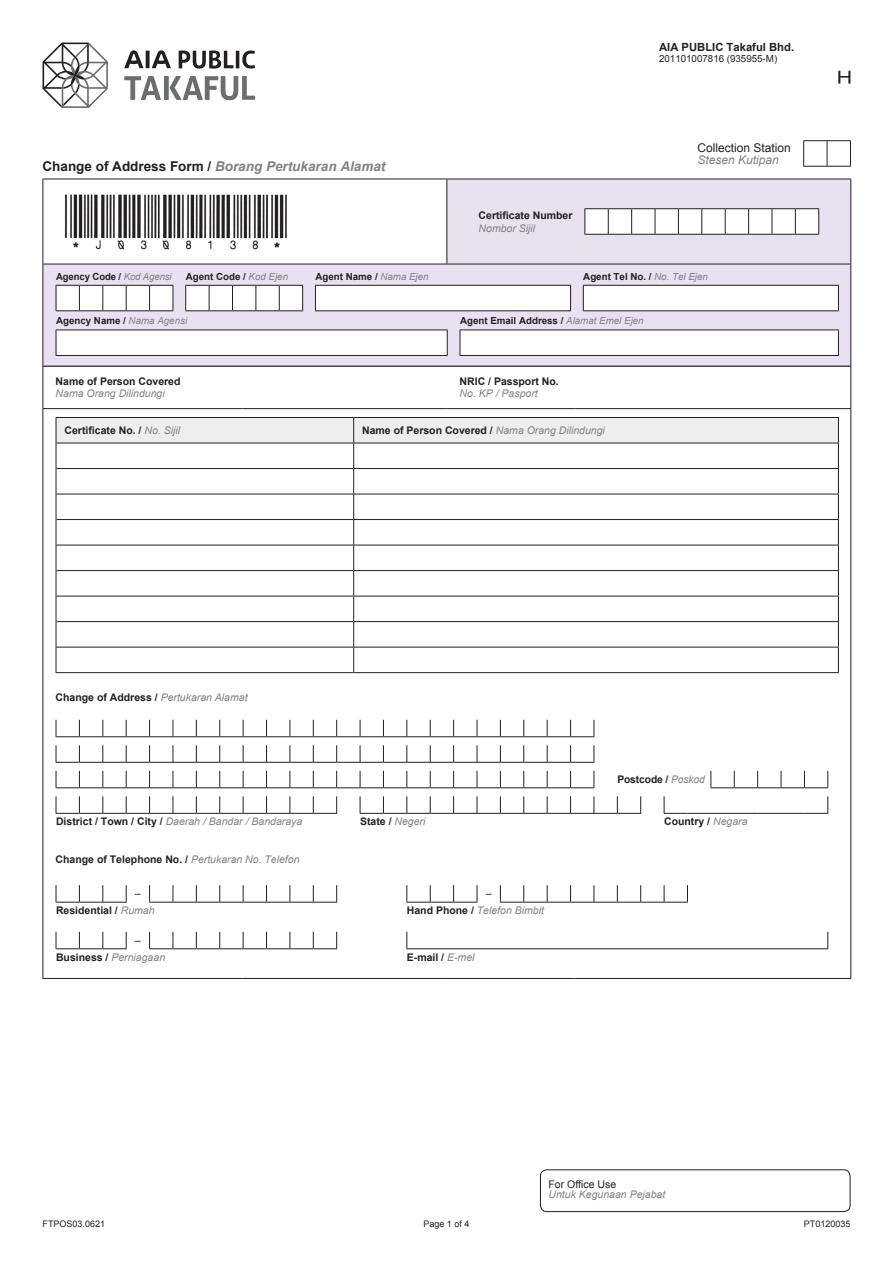
<style>
.page{position:relative;width:893px;height:1263px;background:#fff}
.page>*{position:absolute;margin:0;border:0;box-sizing:border-box;transform-origin:0 0}
.t1{font:italic 700 13.5px "Arial";color:#808285}
.t2{font:12px "Arial";color:#231f20}
.t3{font:italic 12px "Arial";color:#808285}
.t4{font:700 11.25px "Arial";color:#231f20}
.t5{font:700 10.5px "Arial";color:#231f20}
.t6{font:italic 10.5px/16.6px "Arial";color:#808285}
.t7{font:10.5px "Arial";color:#231f20}
.t8{font:700 9.75px "Arial";color:#231f20}
.t9{font:9.75px "Arial";color:#231f20}
.t10{font:9px "Arial";color:#231f20}
.s1{font-style:normal;color:#231f20}
.s2{font-weight:400;font-style:italic;color:#808285}
.s3{font-weight:700;font-style:normal;color:#231f20}
</style>
<div class="page">
<svg style="left:838px;top:71px;width:12px;height:13px"></svg>
<svg style="left:124px;top:50px;width:47px;height:18px"></svg>
<svg style="left:179px;top:51px;width:76px;height:18px"></svg>
<svg style="left:124px;top:76px;width:131px;height:24px"></svg>
<svg style="left:43px;top:43px;width:65px;height:65px"></svg>
<svg style="left:803px;top:140px;width:48px;height:27px"></svg>
<hr style="left:43px;top:366px;width:1px;height:42px;background:#231f20">
<hr style="left:850px;top:366px;width:1px;height:42px;background:#231f20">
<hr style="left:43px;top:408px;width:200px;height:1px;background:#231f20">
<hr style="left:43px;top:409px;width:1px;height:276px;background:#231f20">
<hr style="left:243px;top:408px;width:204px;height:1px;background:#231f20">
<hr style="left:447px;top:408px;width:127px;height:1px;background:#231f20">
<hr style="left:574px;top:408px;width:277px;height:1px;background:#231f20">
<hr style="left:850px;top:409px;width:1px;height:276px;background:#231f20">
<hr style="left:43px;top:685px;width:1px;height:293px;background:#231f20">
<hr style="left:850px;top:685px;width:1px;height:293px;background:#231f20">
<hr style="left:43px;top:978px;width:200px;height:1px;background:#231f20">
<hr style="left:243px;top:978px;width:204px;height:1px;background:#231f20">
<hr style="left:447px;top:978px;width:127px;height:1px;background:#231f20">
<hr style="left:574px;top:978px;width:277px;height:1px;background:#231f20">
<hr style="left:354px;top:672px;width:485px;height:1px;background:#231f20">
<hr style="left:56px;top:672px;width:298px;height:1px;background:#231f20">
<svg style="left:56px;top:417px;width:783px;height:255px"></svg>
<svg style="left:56px;top:737px;width:772px;height:76px"></svg>
<svg style="left:56px;top:720px;width:539px;height:17px"></svg>
<svg style="left:56px;top:745px;width:539px;height:18px"></svg>
<svg style="left:56px;top:771px;width:539px;height:17px"></svg>
<svg style="left:710px;top:771px;width:118px;height:17px"></svg>
<svg style="left:56px;top:796px;width:281px;height:18px"></svg>
<svg style="left:360px;top:796px;width:281px;height:18px"></svg>
<svg style="left:664px;top:796px;width:164px;height:18px"></svg>
<svg style="left:56px;top:885px;width:632px;height:18px"></svg>
<svg style="left:56px;top:932px;width:772px;height:17px"></svg>
<hr style="left:406px;top:948px;width:422px;height:1px;background:#231f20">
<svg style="left:44px;top:180px;width:806px;height:186px;fill:#e8e1ef"></svg>
<hr style="left:43px;top:264px;width:1px;height:102px;background:#231f20">
<hr style="left:850px;top:264px;width:1px;height:102px;background:#231f20">
<hr style="left:43px;top:179px;width:404px;height:1px;background:#231f20">
<hr style="left:447px;top:179px;width:404px;height:1px;background:#231f20">
<hr style="left:446px;top:179px;width:1px;height:85px;background:#231f20">
<hr style="left:850px;top:179px;width:1px;height:85px;background:#231f20">
<hr style="left:43px;top:264px;width:404px;height:1px;background:#231f20">
<hr style="left:447px;top:264px;width:404px;height:1px;background:#231f20">
<hr style="left:43px;top:366px;width:404px;height:1px;background:#231f20">
<hr style="left:447px;top:366px;width:404px;height:1px;background:#231f20">
<hr style="left:43px;top:179px;width:1px;height:85px;background:#231f20">
<img style="left:64px;top:193px;width:224px;height:57px">
<svg style="left:584px;top:208px;width:235px;height:27px"></svg>
<svg style="left:56px;top:285px;width:783px;height:26px"></svg>
<hr style="left:583px;top:310px;width:256px;height:1px;background:#231f20">
<hr style="left:56px;top:355px;width:392px;height:1px;background:#231f20">
<svg style="left:56px;top:330px;width:783px;height:25px"></svg>
<hr style="left:460px;top:355px;width:379px;height:1px;background:#231f20">
<div style="left:540px;top:1169px;width:310px;height:43px;border:1px solid #231f20;border-radius:6px"></div>
<p class="t1" style="left:43px;top:157px;width:344px"><span class="s1">Change of Address Form /</span> Borang Pertukaran Alamat</p>
<p class="t5" style="left:479px;top:208px;width:95px">Certificate Number</p>
<p class="t6" style="left:479px;top:220px;width:58px">Nombor Sijil</p>
<p class="t4" style="left:659px;top:39px;width:137px">AIA PUBLIC Takaful Bhd.</p>
<p class="t9" style="left:659px;top:53px;width:120px">201101007816 (935955-M)</p>
<p class="t2" style="left:697px;top:140px;width:95px">Collection Station</p>
<p class="t3" style="left:697px;top:152px;width:83px">Stesen Kutipan</p>
<p class="t8" style="left:56px;top:270px;width:117px">Agency Code / <span class="s2">Kod Agensi</span></p>
<p class="t8" style="left:186px;top:270px;width:104px">Agent Code / <span class="s2">Kod Ejen</span></p>
<p class="t8" style="left:315px;top:270px;width:115px">Agent Name / <span class="s2">Nama Ejen</span></p>
<p class="t8" style="left:583px;top:270px;width:126px">Agent Tel No. / <span class="s2">No. Tel Ejen</span></p>
<p class="t8" style="left:56px;top:314px;width:133px">Agency Name / <span class="s2">Nama Agensi</span></p>
<p class="t8" style="left:460px;top:314px;width:185px">Agent Email Address / <span class="s2">Alamat Emel Ejen</span></p>
<p class="t5" style="left:56px;top:374px;width:126px">Name of Person Covered</p>
<p class="t6" style="left:56px;top:386px;width:111px">Nama Orang Dilindungi</p>
<p class="t5" style="left:460px;top:374px;width:101px">NRIC / Passport No.</p>
<p class="t6" style="left:460px;top:386px;width:80px">No. KP / Pasport</p>
<p class="t5" style="left:65px;top:423px;width:117px">Certificate No. / <span class="s2">No. Sijil</span></p>
<p class="t5" style="left:362px;top:423px;width:244px">Name of Person Covered / <span class="s2">Nama Orang Dilindungi</span></p>
<p class="t5" style="left:56px;top:690px;width:193px">Change of Address / <span class="s2">Pertukaran Alamat</span></p>
<p class="t5" style="left:617px;top:772px;width:89px">Postcode / <span class="s2">Poskod</span></p>
<p class="t6" style="left:56px;top:813px;width:248px"><span class="s3">District / Town / City /</span> Daerah / Bandar / Bandaraya</p>
<p class="t5" style="left:360px;top:814px;width:67px">State / <span class="s2">Negeri</span></p>
<p class="t5" style="left:664px;top:814px;width:85px">Country / <span class="s2">Negara</span></p>
<p class="t5" style="left:56px;top:852px;width:245px">Change of Telephone No. / <span class="s2">Pertukaran No. Telefon</span></p>
<p class="t7" style="left:135px;top:887px;width:7px">–</p>
<p class="t7" style="left:486px;top:887px;width:7px">–</p>
<p class="t5" style="left:56px;top:903px;width:100px">Residential / <span class="s2">Rumah</span></p>
<p class="t6" style="left:407px;top:902px;width:139px"><span class="s3">Hand Phone /</span> Telefon Bimbit</p>
<p class="t6" style="left:56px;top:932px;width:111px;text-indent:79px"><span class="s1">–<br></span><span class="s3">Business /</span> Perniagaan</p>
<p class="t5" style="left:407px;top:950px;width:69px">E-mail / <span class="s2">E-mel</span></p>
<p class="t7" style="left:549px;top:1177px;width:69px">For Office Use</p>
<p class="t6" style="left:549px;top:1186px;width:118px">Untuk Kegunaan Pejabat</p>
<p class="t10" style="left:43px;top:1218px;width:64px">FTPOS03.0621</p>
<p class="t10" style="left:423px;top:1218px;width:48px">Page 1 of 4</p>
<p class="t10" style="left:804px;top:1218px;width:48px">PT0120035</p>
</div>
